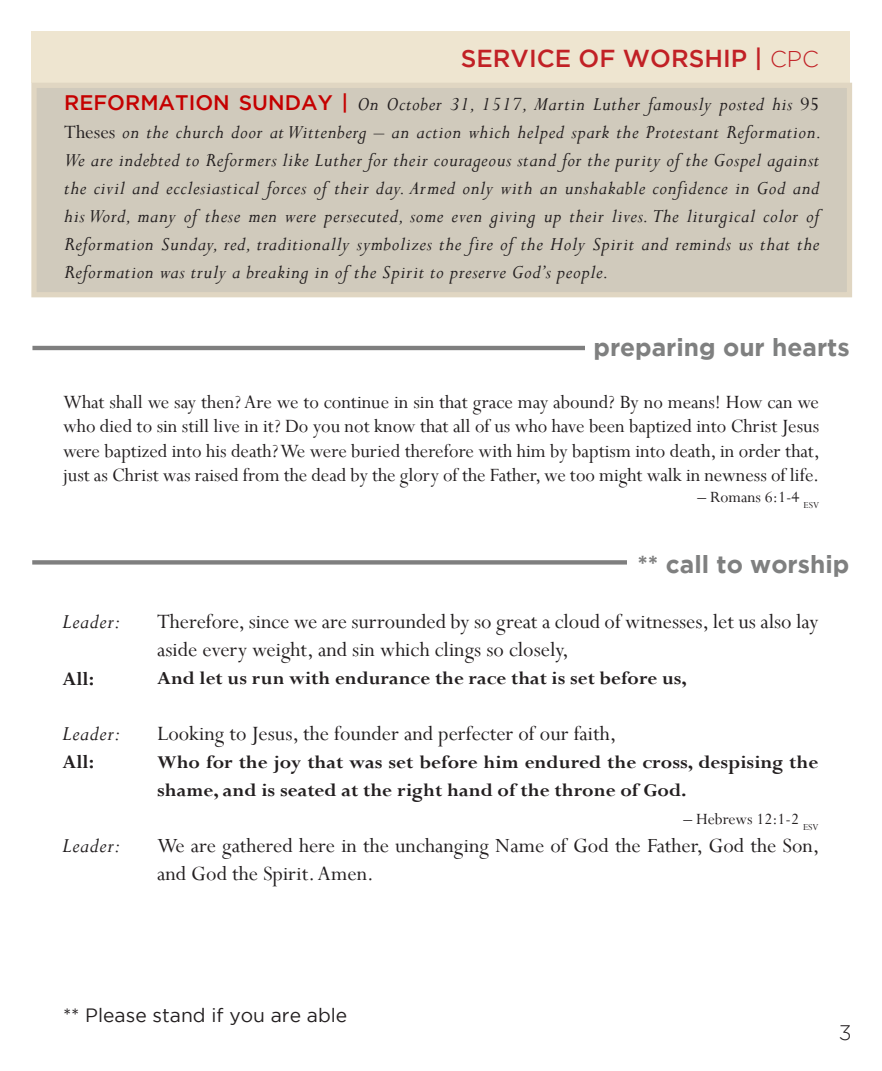
<style>
.page{position:relative;width:882px;height:1071px;background:#fff}
.page>*{position:absolute;margin:0;border:0;box-sizing:border-box;transform-origin:0 0}
.t1{font:700 24.5px "Gotham";color:#7f8080}
.t2{font:500 24.5px "Gotham";color:#c12025}
.t3{font:22.75px/28px "Perpetua";color:#231f20}
.t4{font:italic 22.75px "Perpetua";letter-spacing:.03em;color:#231f20}
.t5{font:22.57px/28px "Perpetua";color:#231f20}
.t6{font:italic 21px/28px "Perpetua";letter-spacing:.03em;color:#231f20;text-align:justify}
.t7{font:21px/24.5px "Perpetua";color:#231f20;text-align:justify}
.t8{font:700 21px "Perpetua";color:#231f20}
.t9{font:300 21px "Gotham";color:#231f20}
.t10{font:700 20.12px/28px "Perpetua";color:#231f20;scale:1.05 1}
.t11{font:700 20.12px "Perpetua";color:#231f20;scale:1.04 1}
.t12{font:19.25px "Gotham";color:#231f20}
.t13{font:17.5px "Perpetua";color:#231f20}
.s1{font-weight:300;font-size:22.75px}
.s2{font-family:"Gotham";font-weight:500;font-style:normal;color:#c50000}
.s3{font-style:normal}
</style>
<div class="page">
<hr style="left:32px;top:346px;width:780px;height:4px;background:#7f7f7f">
<div style="left:585px;top:329px;width:265px;height:37px;background:#fff"></div>
<div style="left:32px;top:560px;width:780px;height:5px;background:#7f7f7f"></div>
<div style="left:627px;top:545px;width:222px;height:37px;background:#fff"></div>
<div style="left:32px;top:32px;width:818px;height:51px;background:#eee5d0"></div>
<div style="left:31px;top:83px;width:821px;height:214px;background:#d0cabc;border:5px solid #e0d6c2"></div>
<p class="t2" style="left:461px;top:44px;width:359px">SERVICE OF WORSHIP | <span class="s1">CPC</span></p>
<p class="t6" style="left:64px;top:90px;width:759px"><span class="s2">REFORMATION SUNDAY |</span> On October 31, 1517, Martin Luther famously posted his <span class="s3">95<br>Theses</span> on the church door at Wittenberg – an action which helped spark the Protestant Reformation.<br>We are indebted to Reformers like Luther for their courageous stand for the purity of the Gospel against the civil and ecclesiastical forces of their day. Armed only with an unshakable confidence in God and his Word, many of these men were persecuted, some even giving up their lives. The liturgical color of Reformation Sunday, red, traditionally symbolizes the fire of the Holy Spirit and reminds us that the Reformation was truly a breaking in of the Spirit to preserve God’s people.</p>
<p class="t1" style="left:593px;top:334px;width:258px">preparing our hearts</p>
<p class="t7" style="left:63px;top:389px;width:758px">What shall we say then? Are we to continue in sin that grace may abound? By no means! How can we who died to sin still live in it? Do you not know that all of us who have been baptized into Christ Jesus were baptized into his death? We were buried therefore with him by baptism into death, in order that, just as Christ was raised from the dead by the glory of the Father, we too might walk in newness of life.</p>
<p class="t13" style="left:697px;top:486px;width:123px">– Romans 6:1-4 <sub>ESV</sub></p>
<p class="t4" style="left:62px;top:607px;width:59px">Leader:</p>
<p class="t8" style="left:62px;top:665px;width:33px">All:</p>
<p class="t4" style="left:62px;top:719px;width:59px">Leader:</p>
<p class="t8" style="left:62px;top:749px;width:33px">All:</p>
<p class="t4" style="left:62px;top:831px;width:59px">Leader:</p>
<p class="t1" style="left:637px;top:550px;width:213px">** call to worship</p>
<p class="t3" style="left:157px;top:607px;width:663px">Therefore, since we are surrounded by so great a cloud of witnesses, let us also lay aside every weight, and sin which clings so closely,</p>
<p class="t11" style="left:157px;top:666px;width:511px">And let us run with endurance the race that is set before us,</p>
<p class="t3" style="left:157px;top:719px;width:461px">Looking to Jesus, the founder and perfecter of our faith,</p>
<p class="t10" style="left:157px;top:748px;width:631px">Who for the joy that was set before him endured the cross, despising the shame, and is seated at the right hand of the throne of God.</p>
<p class="t13" style="left:683px;top:808px;width:137px">– Hebrews 12:1-2 <sub>ESV</sub></p>
<p class="t5" style="left:157px;top:831px;width:664px">We are gathered here in the unchanging Name of God the Father, God the Son, and God the Spirit. Amen.</p>
<p class="t12" style="left:63px;top:1005px;width:286px">** Please stand if you are able</p>
<p class="t9" style="left:839px;top:1021px;width:14px">3</p>
</div>
